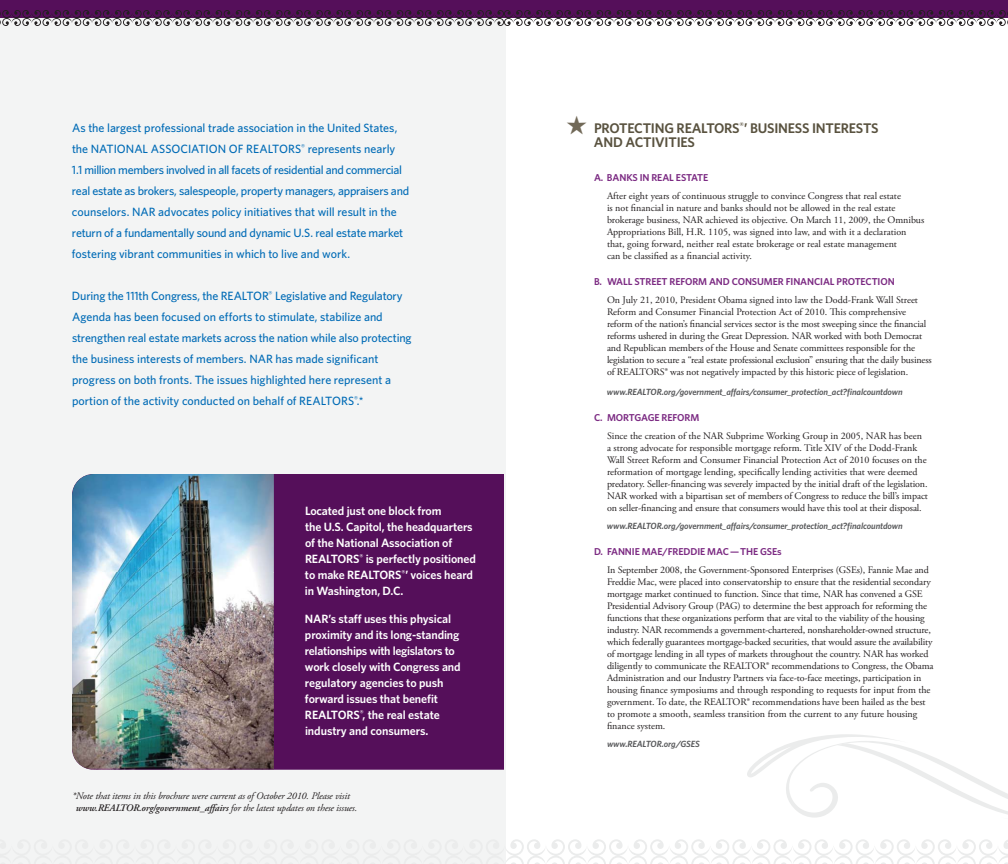
<style>
.page{position:relative;width:1008px;height:864px;background:#fff}
.page>*{position:absolute;margin:0;border:0;box-sizing:border-box;transform-origin:0 0}
.t1{font:600 14px/14px "Whitney HTF";letter-spacing:-.015em;color:#59523f}
.t2{font:500 12px/21px "Whitney HTF";letter-spacing:-.01em;color:#006bb6}
.t3{font:600 12px/16px "Whitney HTF";letter-spacing:-.01em;color:#fff}
.t4{font:10px/12px "Adobe Garamond Pro";letter-spacing:-.01em;color:#231f20}
.t5{font:italic 10px/12px "Adobe Garamond Pro";letter-spacing:-.01em;color:#231f20}
.t6{font:600 10px "Whitney HTF";letter-spacing:-.01em;color:#7c2b83}
.t7{font:italic 600 9px "Whitney HTF";letter-spacing:-.01em;color:#58595b}
.s1{font-weight:600}
</style>
<div class="page">
<div style="left:0;top:0;width:505px;height:864px;background:#f3f4f4"></div>
<div style="left:0;top:0;width:1008px;height:18px;background:#550f5a"></div>
<svg style="left:505px;top:839px;width:503px;height:25px"></svg>
<div style="left:85px;top:474px;width:419px;height:296px;background:#550f5a"></div>
<img style="left:72px;top:474px;width:202px;height:294px">
<svg style="left:747px;top:734px;width:261px;height:84px"></svg>
<svg style="left:0;top:10px;width:1008px;height:16px"></svg>
<p class="t2" style="left:72px;top:118px;width:339px">As the largest professional trade association in the United States, the NATIONAL ASSOCIATION OF REALTORS<sup>®</sup> represents nearly<br>1.1 million members involved in all facets of residential and commercial real estate as brokers, salespeople, property managers, appraisers and counselors. NAR advocates policy initiatives that will result in the return of a fundamentally sound and dynamic U.S. real estate market fostering vibrant communities in which to live and work.</p>
<p class="t2" style="left:72px;top:286px;width:341px">During the 111th Congress, the REALTOR<sup>®</sup> Legislative and Regulatory Agenda has been focused on efforts to stimulate, stabilize and strengthen real estate markets across the nation while also protecting the business interests of members. NAR has made significant progress on both fronts. The issues highlighted here represent a portion of the activity conducted on behalf of REALTORS<sup>®</sup>.*</p>
<p class="t3" style="left:305px;top:504px;width:172px">Located just one block from<br>the U.S. Capitol, the headquarters of the National Association of<br>REALTORS<sup>®</sup> is perfectly positioned to make REALTORS<sup>®</sup>’ voices heard in Washington, D.C.</p>
<p class="t3" style="left:305px;top:612px;width:157px">NAR’s staff uses this physical proximity and its long-standing relationships with legislators to work closely with Congress and regulatory agencies to push forward issues that benefit<br>REALTORS<sup>®</sup>, the real estate industry and consumers.</p>
<p class="t5" style="left:76px;top:791px;width:283px;text-indent:-4px">* Note that items in this brochure were current as of October 2010. Please visit <span class="s1">www.REALTOR.org/government_affairs</span> for the latest updates on these issues.</p>
<h1 class="t1" style="left:594px;top:122px;width:286px">PROTECTING REALTORS<sup>®</sup>’ BUSINESS INTERESTS<br>AND ACTIVITIES</h1>
<p class="t6" style="left:594px;top:173px;width:116px">A. BANKS IN REAL ESTATE</p>
<p class="t4" style="left:607px;top:190px;width:319px">After eight years of continuous struggle to convince Congress that real estate<br>is not financial in nature and banks should not be allowed in the real estate brokerage business, NAR achieved its objective. On March 11, 2009, the Omnibus Appropriations Bill, H.R. 1105, was signed into law, and with it a declaration that, going forward, neither real estate brokerage or real estate management<br>can be classified as a financial activity.</p>
<p class="t6" style="left:594px;top:277px;width:302px">B. WALL STREET REFORM AND CONSUMER FINANCIAL PROTECTION</p>
<p class="t4" style="left:607px;top:294px;width:326px">On July 21, 2010, President Obama signed into law the Dodd-Frank Wall Street Reform and Consumer Financial Protection Act of 2010. This comprehensive reform of the nation’s financial services sector is the most sweeping since the financial reforms ushered in during the Great Depression. NAR worked with both Democrat and Republican members of the House and Senate committees responsible for the legislation to secure a “real estate professional exclusion” ensuring that the daily business of REALTORS® was not negatively impacted by this historic piece of legislation.</p>
<p class="t7" style="left:607px;top:388px;width:297px">www.REALTOR.org/government_affairs/consumer_protection_act?finalcountdown</p>
<p class="t6" style="left:594px;top:413px;width:107px">C. MORTGAGE REFORM</p>
<p class="t4" style="left:607px;top:430px;width:322px">Since the creation of the NAR Subprime Working Group in 2005, NAR has been a strong advocate for responsible mortgage reform. Title XIV of the Dodd-Frank Wall Street Reform and Consumer Financial Protection Act of 2010 focuses on the reformation of mortgage lending, specifically lending activities that were deemed predatory. Seller-financing was severely impacted by the initial draft of the legislation.<br>NAR worked with a bipartisan set of members of Congress to reduce the bill’s impact on seller-financing and ensure that consumers would have this tool at their disposal.</p>
<p class="t7" style="left:607px;top:522px;width:297px">www.REALTOR.org/government_affairs/consumer_protection_act?finalcountdown</p>
<p class="t6" style="left:594px;top:547px;width:189px">D. FANNIE MAE/FREDDIE MAC — THE GSEs</p>
<p class="t4" style="left:607px;top:564px;width:328px">In September 2008, the Government-Sponsored Enterprises (GSEs), Fannie Mae and Freddie Mac, were placed into conservatorship to ensure that the residential secondary mortgage market continued to function. Since that time, NAR has convened a GSE Presidential Advisory Group (PAG) to determine the best approach for reforming the functions that these organizations perform that are vital to the viability of the housing industry. NAR recommends a government-chartered, nonshareholder-owned structure, which federally guarantees mortgage-backed securities, that would assure the availability of mortgage lending in all types of markets throughout the country. NAR has worked diligently to communicate the REALTOR® recommendations to Congress, the Obama Administration and our Industry Partners via face-to-face meetings, participation in housing finance symposiums and through responding to requests for input from the government. To date, the REALTOR® recommendations have been hailed as the best to promote a smooth, seamless transition from the current to any future housing finance system.</p>
<p class="t7" style="left:607px;top:740px;width:94px">www.REALTOR.org/GSES</p>
</div>
